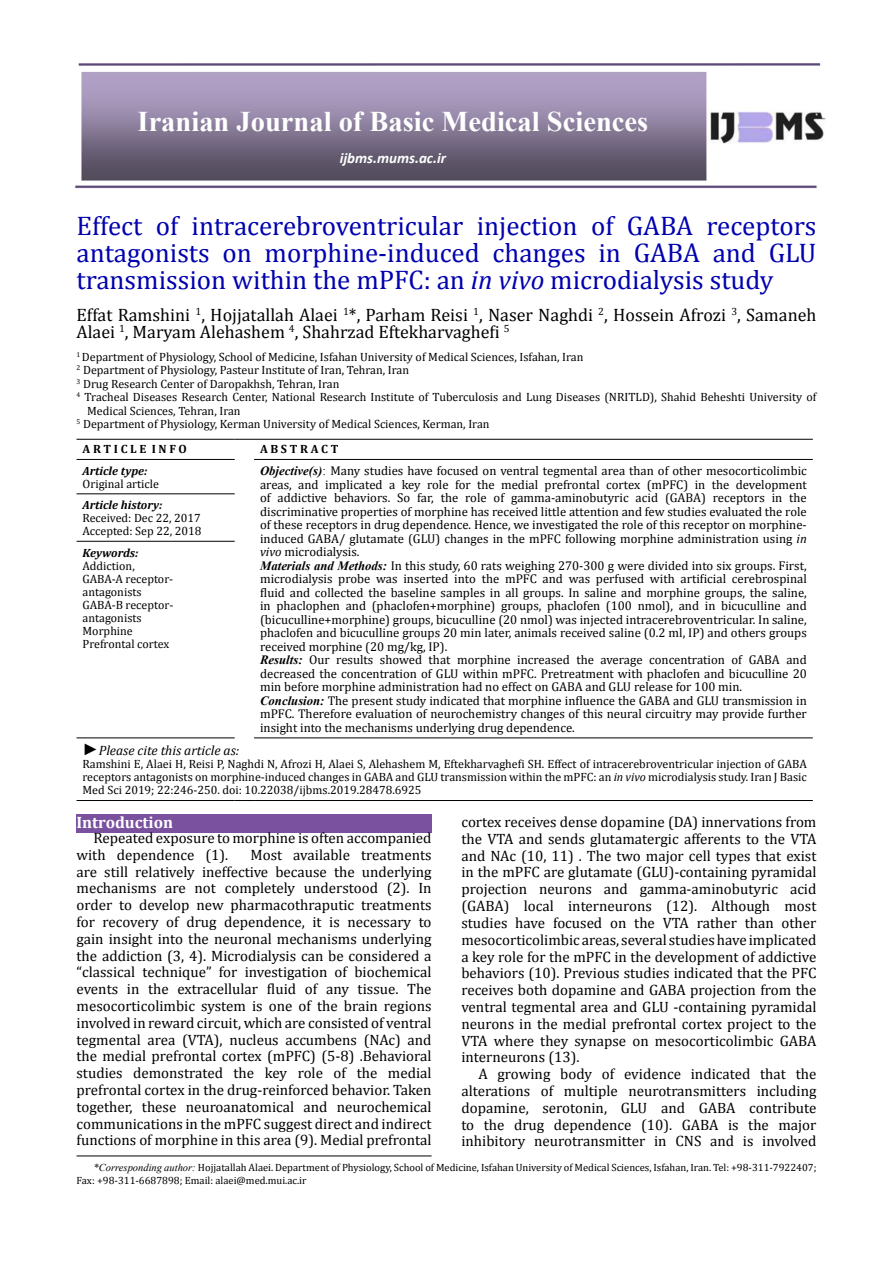
<style>
.page{position:relative;width:893px;height:1263px;background:#fff}
.page>*{position:absolute;margin:0;border:0;box-sizing:border-box;transform-origin:0 0}
.t1{font:700 28.5px "Times New Roman";color:#fff}
.t2{font:27px/27px "Cambria";color:#0000af;text-align:justify}
.t3{font:18px/17.7px "Cambria";color:#000}
.t4{font:700 16.5px "Cambria";color:#fff}
.t5{font:15px/16.8px "Cambria";color:#000;text-align:justify}
.t6{font:italic 700 15px "Calibri";color:#fff}
.t7{font:italic 13.5px "Cambria";color:#000}
.t8{font:12.75px/13.5px "Cambria";color:#000}
.t9{font:12px/13px "Cambria";color:#000}
.t10{font:12px/13px "Cambria Math";color:#000}
.t11{font:italic 700 12px "Cambria";color:#000}
.t12{font:700 12px "Cambria";color:#000}
.t13{font:10.5px/12.6px "Cambria";color:#000}
.s1{font-style:italic}
.s2{font-family:"Times New Roman";font-weight:700;font-style:italic}
.s3{font-family:"Times New Roman"}
.s4{font-family:"Times New Roman";font-size:16.5px}
.s5{font-family:"Cambria";font-style:italic}
.s6{font-family:"Times New Roman";font-style:italic}
</style>
<div class="page">
<hr style="left:77px;top:1156px;width:355px;height:1px;background:#000">
<img style="left:75px;top:64px;width:750px;height:125px">
<hr style="left:77px;top:439px;width:158px;height:1px;background:#000">
<svg style="left:235px;top:439px;width:19px;height:1px"></svg>
<hr style="left:254px;top:439px;width:559px;height:1px;background:#000">
<hr style="left:77px;top:459px;width:158px;height:1px;background:#000">
<hr style="left:77px;top:493px;width:158px;height:1px;background:#000">
<hr style="left:254px;top:459px;width:559px;height:1px;background:#000">
<hr style="left:77px;top:541px;width:158px;height:1px;background:#000">
<hr style="left:77px;top:800px;width:158px;height:1px;background:#000">
<svg style="left:235px;top:800px;width:19px;height:1px"></svg>
<hr style="left:254px;top:800px;width:559px;height:1px;background:#000">
<hr style="left:77px;top:737px;width:158px;height:1px;background:#000">
<hr style="left:254px;top:737px;width:559px;height:1px;background:#000">
<div style="left:77px;top:814px;width:355px;height:18px;background:#7a519e"></div>
<h1 class="t1" style="left:138px;top:102px;width:512px">Iranian Journal of Basic Medical Sciences</h1>
<p class="t6" style="left:340px;top:149px;width:108px">ijbms.mums.ac.ir</p>
<h2 class="t2" style="left:77px;top:212px;width:741px">Effect of intracerebroventricular injection of GABA receptors antagonists on morphine-induced changes in GABA and GLU transmission within the mPFC: an <span class="s1">in vivo</span> microdialysis study</h2>
<p class="t3" style="left:77px;top:306px;width:741px">Effat Ramshini <sup>1</sup>, Hojjatallah Alaei <sup>1</sup>*, Parham Reisi <sup>1</sup>, Naser Naghdi <sup>2</sup>, Hossein Afrozi <sup>3</sup>, Samaneh<br>Alaei <sup>1</sup>, Maryam Alehashem <sup>4</sup>, Shahrzad Eftekharvaghefi <sup>5</sup></p>
<p class="t9" style="left:77px;top:350px;width:508px"><sup>1</sup> Department of Physiology, School of Medicine, Isfahan University of Medical Sciences, Isfahan, Iran</p>
<p class="t9" style="left:77px;top:364px;width:334px"><sup>2</sup> Department of Physiology, Pasteur Institute of Iran, Tehran, Iran</p>
<p class="t9" style="left:77px;top:377px;width:264px"><sup>3</sup> Drug Research Center of Daropakhsh, Tehran, Iran</p>
<p class="t9" style="left:77px;top:391px;width:741px"><sup>4</sup> Tracheal Diseases Research Center, National Research Institute of Tuberculosis and Lung Diseases (NRITLD), Shahid Beheshti University of</p>
<p class="t9" style="left:87px;top:404px;width:155px">Medical Sciences, Tehran, Iran</p>
<p class="t9" style="left:77px;top:418px;width:414px"><sup>5</sup> Department of Physiology, Kerman University of Medical Sciences, Kerman, Iran</p>
<p class="t12" style="left:83px;top:441px;width:106px">A R T I C L E I N F O</p>
<p class="t12" style="left:260px;top:441px;width:80px">A B S T R A C T</p>
<p class="t11" style="left:83px;top:462px;width:66px">Article type:</p>
<p class="t10" style="left:83px;top:477px;width:78px">Original article</p>
<p class="t8" style="left:260px;top:464px;width:548px"><span class="s2">Objective(s)</span><span class="s3">:</span> Many studies have focused on ventral tegmental area than of other mesocorticolimbic areas, and implicated a key role for the medial prefrontal cortex (mPFC) in the development of addictive behaviors. So far, the role of gamma-aminobutyric acid (GABA) receptors in the discriminative properties of morphine has received little attention and few studies evaluated the role of these receptors in drug dependence. Hence, we investigated the role of this receptor on morphine&shy;induced GABA/ glutamate (GLU) changes in the mPFC following morphine administration using <span class="s1">in vivo</span> microdialysis.<br><span class="s2">Materials and Methods:</span> In this study, 60 rats weighing 270-300 g were divided into six groups. First, microdialysis probe was inserted into the mPFC and was perfused with artificial cerebrospinal fluid and collected the baseline samples in all groups. In saline and morphine groups, the saline, in phaclophen and (phaclofen+morphine) groups, phaclofen (100 nmol), and in bicuculline and (bicuculline+morphine) groups, bicuculline (20 nmol) was injected intracerebroventricular. In saline, phaclofen and bicuculline groups 20 min later, animals received saline (0.2 ml, IP) and others groups received morphine (20 mg/kg, IP).<br><span class="s2">Results:</span> Our results showed that morphine increased the average concentration of GABA and decreased the concentration of GLU within mPFC. Pretreatment with phaclofen and bicuculline 20 min before morphine administration had no effect on GABA and GLU release for 100 min.<br><span class="s2">Conclusion:</span> The present study indicated that morphine influence the GABA and GLU transmission in mPFC. Therefore evaluation of neurochemistry changes of this neural circuitry may provide further insight into the mechanisms underlying drug dependence.</p>
<p class="t11" style="left:83px;top:497px;width:81px">Article history:</p>
<p class="t10" style="left:83px;top:511px;width:120px">Received: Dec 22, 2017<br>Accepted: Sep 22, 2018</p>
<p class="t11" style="left:83px;top:544px;width:57px">Keywords:</p>
<p class="t9" style="left:83px;top:559px;width:92px">Addiction,<br>GABA-A receptor&shy;antagonists<br>GABA-B receptor&shy;antagonists<br>Morphine<br>Prefrontal cortex</p>
<p class="t7" style="left:83px;top:741px;width:158px"><span class="s4">►</span>Please cite this article as:</p>
<p class="t10" style="left:83px;top:758px;width:726px;text-align:justify">Ramshini E, Alaei H, Reisi P, Naghdi N, Afrozi H, Alaei S, Alehashem M, Eftekharvaghefi SH. Effect of intracerebroventricular injection of GABA receptors antagonists on morphine-induced changes in GABA and GLU transmission within the mPFC: an <span class="s5">in vivo</span> microdialysis study. Iran J Basic Med Sci 2019; 22:246-250. doi: 10.22038/ijbms.2019.28478.6925</p>
<p class="t4" style="left:77px;top:811px;width:98px">Introduction</p>
<p class="t5" style="left:77px;top:829px;width:357px;text-indent:17px">Repeated exposure to morphine is often accompanied with dependence (1).</p>
<p class="t5" style="left:461px;top:813px;width:357px">cortex receives dense dopamine (DA) innervations from the VTA and sends glutamatergic afferents to the VTA and NAc (10, 11) . The two major cell types that exist in the mPFC are glutamate (GLU)-containing pyramidal projection neurons and gamma-aminobutyric acid (GABA) local interneurons (12). Although most studies have focused on the VTA rather than other mesocorticolimbic areas, several studies have implicated a key role for the mPFC in the development of addictive behaviors (10). Previous studies indicated that the PFC receives both dopamine and GABA projection from the ventral tegmental area and GLU -containing pyramidal neurons in the medial prefrontal cortex project to the VTA where they synapse on mesocorticolimbic GABA interneurons (13).</p>
<p class="t5" style="left:461px;top:1065px;width:357px;text-indent:17px">A growing body of evidence indicated that the alterations of multiple neurotransmitters including dopamine, serotonin, GLU and GABA contribute to the drug dependence (10). GABA is the major inhibitory neurotransmitter in CNS and is involved</p>
<p class="t5" style="left:77px;top:846px;width:357px;text-indent:174px">Most available treatments are still relatively ineffective because the underlying mechanisms are not completely understood (2). In order to develop new pharmacothraputic treatments for recovery of drug dependence, it is necessary to gain insight into the neuronal mechanisms underlying the addiction (3, 4). Microdialysis can be considered a “classical technique” for investigation of biochemical events in the extracellular fluid of any tissue. The mesocorticolimbic system is one of the brain regions involved in reward circuit, which are consisted of ventral tegmental area (VTA), nucleus accumbens (NAc) and the medial prefrontal cortex (mPFC) (5-8) .Behavioral studies demonstrated the key role of the medial prefrontal cortex in the drug-reinforced behavior. Taken together, these neuroanatomical and neurochemical communications in the mPFC suggest direct and indirect functions of morphine in this area (9). Medial prefrontal</p>
<p class="t13" style="left:77px;top:1161px;width:741px;text-indent:17px"><span class="s6">*Corresponding author:</span> Hojjatallah Alaei. Department of Physiology, School of Medicine, Isfahan University of Medical Sciences, Isfahan, Iran. Tel: +98-311-7922407;<br>Fax: +98-311-6687898; Email: alaei@med.mui.ac.ir</p>
</div>
